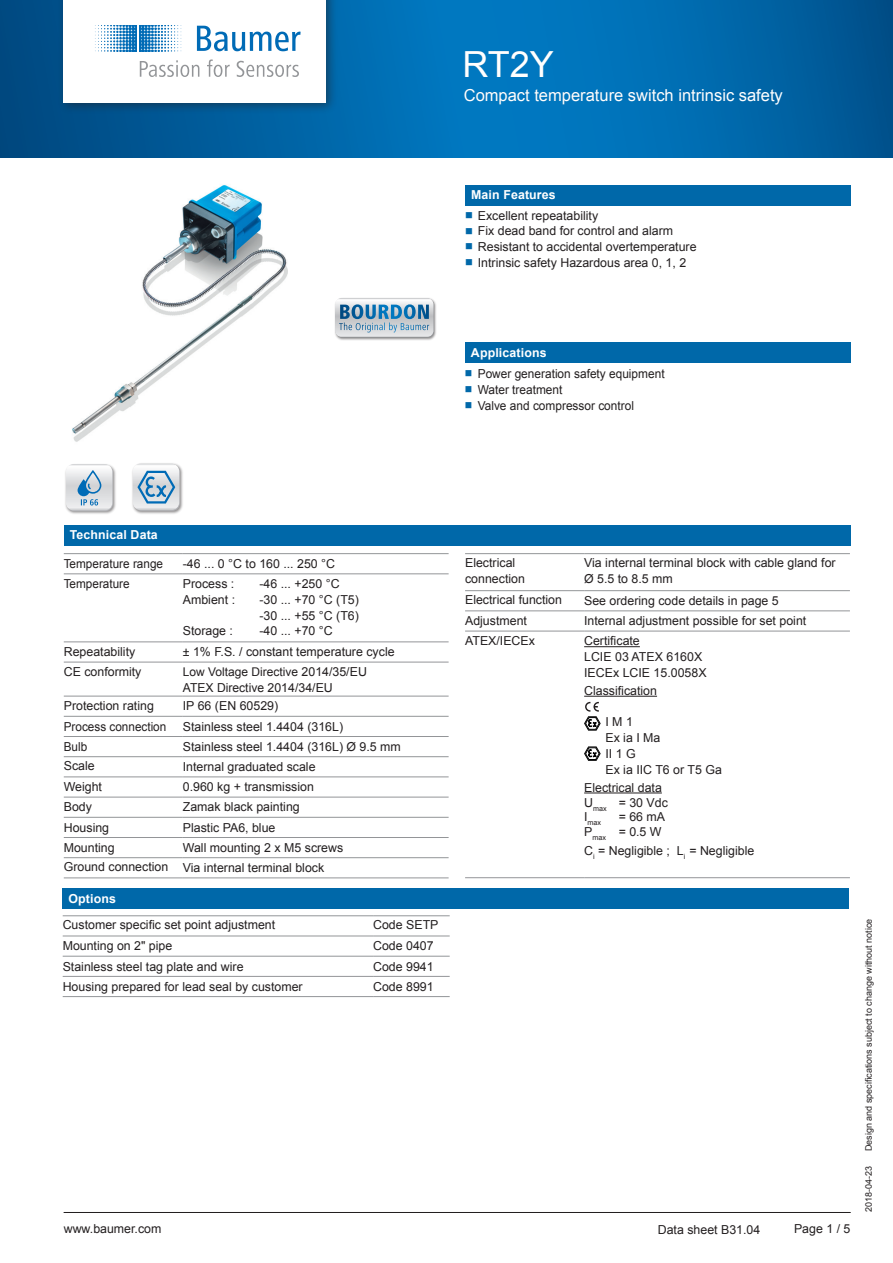
<style>
.page{position:relative;width:893px;height:1263px;background:#fff}
.page>*{position:absolute;margin:0;border:0;box-sizing:border-box;transform-origin:0 0}
.t1{font:36px "Arial";color:#fff}
.t2{font:16.5px "Arial";color:#fff}
.t3{font:12.3px/15.8px "Arial";color:#231f20}
.t4{font:12.3px/15.8px "Arial";color:#231f20;scale:.96 1}
.t5{font:12.3px "Arial";color:#231f20;scale:.95 1}
.t6{font:700 12.3px "Arial";letter-spacing:.01em;color:#fff}
.t7{font:12px "Arial";color:#231f20}
.t8{font:9px "Arial";color:#231f20}
.t9{font:7.2px "Arial";color:#231f20}
.s1{font-size:12.3px}
</style>
<div class="page">
<hr style="left:64px;top:1212px;width:786px;height:1px;background:#231f20">
<img style="left:72px;top:185px;width:215px;height:257px">
<svg style="left:0;top:0;width:893px;height:157px;background:#0067aa"></svg>
<div style="left:58px;top:0;width:280px;height:114px;background:#231f20;opacity:.5"></div>
<div style="left:64px;top:0;width:262px;height:102px;background:#fff"></div>
<svg style="left:30px;top:25px;width:271px;height:67px"></svg>
<div style="left:465px;top:185px;width:385px;height:20px;background:#0068a9"></div>
<div style="left:465px;top:343px;width:385px;height:20px;background:#0068a9"></div>
<div style="left:64px;top:525px;width:786px;height:20px;background:#0068a9"></div>
<hr style="left:64px;top:642px;width:119px;height:1px;background:#939598">
<hr style="left:183px;top:642px;width:266px;height:1px;background:#939598">
<hr style="left:64px;top:662px;width:119px;height:1px;background:#939598">
<hr style="left:183px;top:662px;width:266px;height:1px;background:#939598">
<hr style="left:64px;top:696px;width:119px;height:1px;background:#939598">
<hr style="left:183px;top:696px;width:266px;height:1px;background:#939598">
<hr style="left:64px;top:716px;width:119px;height:1px;background:#939598">
<hr style="left:183px;top:716px;width:266px;height:1px;background:#939598">
<hr style="left:64px;top:736px;width:119px;height:1px;background:#939598">
<hr style="left:183px;top:736px;width:266px;height:1px;background:#939598">
<hr style="left:64px;top:756px;width:119px;height:1px;background:#939598">
<hr style="left:183px;top:756px;width:266px;height:1px;background:#939598">
<hr style="left:64px;top:777px;width:119px;height:1px;background:#939598">
<hr style="left:183px;top:777px;width:266px;height:1px;background:#939598">
<hr style="left:64px;top:817px;width:119px;height:1px;background:#939598">
<hr style="left:183px;top:817px;width:266px;height:1px;background:#939598">
<hr style="left:64px;top:837px;width:119px;height:1px;background:#939598">
<hr style="left:183px;top:837px;width:266px;height:1px;background:#939598">
<hr style="left:64px;top:857px;width:119px;height:1px;background:#939598">
<hr style="left:183px;top:857px;width:266px;height:1px;background:#939598">
<hr style="left:64px;top:877px;width:119px;height:1px;background:#939598">
<hr style="left:183px;top:877px;width:266px;height:1px;background:#939598">
<hr style="left:64px;top:797px;width:119px;height:1px;background:#939598">
<hr style="left:183px;top:797px;width:266px;height:1px;background:#939598">
<hr style="left:64px;top:553px;width:119px;height:1px;background:#939598">
<hr style="left:183px;top:553px;width:266px;height:1px;background:#939598">
<hr style="left:64px;top:573px;width:119px;height:1px;background:#939598">
<hr style="left:183px;top:573px;width:266px;height:1px;background:#939598">
<div style="left:63px;top:889px;width:786px;height:20px;background:#0068a9"></div>
<hr style="left:63px;top:915px;width:310px;height:1px;background:#939598">
<hr style="left:373px;top:915px;width:77px;height:1px;background:#939598">
<hr style="left:63px;top:936px;width:310px;height:1px;background:#939598">
<hr style="left:373px;top:936px;width:77px;height:1px;background:#939598">
<hr style="left:63px;top:956px;width:310px;height:1px;background:#939598">
<hr style="left:373px;top:956px;width:77px;height:1px;background:#939598">
<hr style="left:63px;top:976px;width:310px;height:1px;background:#939598">
<hr style="left:373px;top:976px;width:77px;height:1px;background:#939598">
<hr style="left:63px;top:996px;width:310px;height:1px;background:#939598">
<hr style="left:373px;top:996px;width:77px;height:1px;background:#939598">
<hr style="left:465px;top:553px;width:119px;height:1px;background:#939598">
<hr style="left:584px;top:553px;width:266px;height:1px;background:#939598">
<hr style="left:465px;top:590px;width:119px;height:1px;background:#939598">
<hr style="left:584px;top:590px;width:266px;height:1px;background:#939598">
<hr style="left:465px;top:610px;width:119px;height:1px;background:#939598">
<hr style="left:584px;top:610px;width:266px;height:1px;background:#939598">
<hr style="left:465px;top:631px;width:119px;height:1px;background:#939598">
<hr style="left:584px;top:631px;width:266px;height:1px;background:#939598">
<hr style="left:465px;top:877px;width:119px;height:1px;background:#939598">
<hr style="left:584px;top:877px;width:266px;height:1px;background:#939598">
<hr style="left:584px;top:646px;width:56px;height:1px;background:#231f20">
<hr style="left:584px;top:696px;width:73px;height:1px;background:#231f20">
<hr style="left:584px;top:792px;width:78px;height:1px;background:#231f20">
<svg style="left:584px;top:746px;width:16px;height:15px"></svg>
<svg style="left:584px;top:702px;width:16px;height:28px"></svg>
<img style="left:132px;top:463px;width:51px;height:51px">
<svg style="left:134px;top:464px;width:46px;height:47px"></svg>
<svg style="left:133px;top:464px;width:46px;height:46px;background:#bacddc"></svg>
<img style="left:65px;top:466px;width:51px;height:48px">
<div style="left:67px;top:465px;width:46px;height:46px;background:#babbbf;border-radius:8px"></div>
<svg style="left:66px;top:464px;width:46px;height:46px;background:#c8d5e0"></svg>
<img style="left:337px;top:300px;width:99px;height:40px">
<svg style="left:336px;top:299px;width:98px;height:39px"></svg>
<svg style="left:335px;top:298px;width:98px;height:39px;background:#a5bdce"></svg>
<h1 class="t1" style="left:463px;top:40px;width:93px">RT2Y</h1>
<h2 class="t2" style="left:464px;top:85px;width:321px">Compact temperature switch intrinsic safety</h2>
<p class="t6" style="left:471px;top:187px;width:86px">Main Features</p>
<p class="t3" style="left:478px;top:208px;width:220px">Excellent repeatability<br>Fix dead band for control and alarm Resistant to accidental overtemperature Intrinsic safety Hazardous area 0, 1, 2</p>
<p class="t6" style="left:471px;top:345px;width:77px">Applications</p>
<p class="t4" style="left:478px;top:366px;width:196px">Power generation safety equipment<br>Water treatment<br>Valve and compressor control</p>
<p class="t6" style="left:70px;top:527px;width:90px">Technical Data</p>
<p class="t5" style="left:64px;top:556px;width:106px">Temperature range</p>
<p class="t3" style="left:183px;top:556px;width:154px">-46 ... 0 °C to 160 ... 250 °C</p>
<p class="t5" style="left:64px;top:576px;width:71px">Temperature</p>
<p class="t3" style="left:183px;top:576px;width:53px">Process :</p>
<p class="t3" style="left:259px;top:576px;width:82px">-46 ... +250 °C</p>
<p class="t3" style="left:183px;top:592px;width:54px">Ambient :</p>
<p class="t3" style="left:259px;top:592px;width:101px">-30 ... +70 °C (T5) -30 ... +55 °C (T6)</p>
<p class="t3" style="left:183px;top:623px;width:52px">Storage :</p>
<p class="t3" style="left:259px;top:623px;width:75px">-40 ... +70 °C</p>
<p class="t3" style="left:64px;top:644px;width:73px">Repeatability</p>
<p class="t3" style="left:183px;top:644px;width:213px">± 1% F.S. / constant temperature cycle</p>
<p class="t3" style="left:64px;top:664px;width:79px">CE conformity</p>
<p class="t7" style="left:183px;top:664px;width:186px">Low Voltage Directive <span class="s1">2014/35/EU</span></p>
<p class="t3" style="left:183px;top:680px;width:152px">ATEX Directive 2014/34/EU</p>
<p class="t3" style="left:64px;top:698px;width:92px">Protection rating</p>
<p class="t3" style="left:183px;top:698px;width:97px">IP 66 (EN 60529)</p>
<p class="t5" style="left:64px;top:718px;width:109px">Process connection</p>
<p class="t3" style="left:183px;top:718px;width:162px">Stainless steel 1.4404 (316L)</p>
<p class="t5" style="left:64px;top:738px;width:26px">Bulb</p>
<p class="t3" style="left:183px;top:739px;width:220px">Stainless steel 1.4404 (316L) Ø 9.5 mm</p>
<p class="t3" style="left:64px;top:758px;width:32px">Scale</p>
<p class="t3" style="left:183px;top:759px;width:134px">Internal graduated scale</p>
<p class="t3" style="left:64px;top:779px;width:40px">Weight</p>
<p class="t3" style="left:183px;top:779px;width:133px">0.960 kg + transmission</p>
<p class="t3" style="left:64px;top:799px;width:30px">Body</p>
<p class="t3" style="left:183px;top:799px;width:118px">Zamak black painting</p>
<p class="t3" style="left:64px;top:819px;width:47px">Housing</p>
<p class="t3" style="left:183px;top:819px;width:94px">Plastic PA6, blue</p>
<p class="t3" style="left:64px;top:840px;width:52px">Mounting</p>
<p class="t3" style="left:64px;top:837px;width:281px;line-height:20.2px;text-indent:119px">Wall mounting 2 x M5 screws<br>Ground connection Via internal terminal block</p>
<p class="t6" style="left:69px;top:891px;width:49px">Options</p>
<p class="t3" style="left:63px;top:917px;width:214px">Customer specific set point adjustment</p>
<p class="t3" style="left:373px;top:917px;width:67px">Code SETP</p>
<p class="t3" style="left:63px;top:937px;width:111px">Mounting on 2" pipe</p>
<p class="t3" style="left:373px;top:937px;width:62px">Code 0407</p>
<p class="t3" style="left:63px;top:958px;width:182px">Stainless steel tag plate and wire</p>
<p class="t3" style="left:373px;top:958px;width:62px">Code 9941</p>
<p class="t3" style="left:63px;top:979px;width:242px">Housing prepared for lead seal by customer</p>
<p class="t3" style="left:373px;top:979px;width:62px">Code 8991</p>
<p class="t3" style="left:64px;top:1221px;width:99px">www.baumer.com</p>
<p class="t3" style="left:465px;top:555px;width:61px">Electrical connection</p>
<p class="t3" style="left:584px;top:555px;width:253px">Via internal terminal block with cable gland for<br>Ø 5.5 to 8.5 mm</p>
<p class="t3" style="left:465px;top:592px;width:98px">Electrical function</p>
<p class="t3" style="left:584px;top:593px;width:196px">See ordering code details in page 5</p>
<p class="t3" style="left:465px;top:613px;width:63px">Adjustment</p>
<p class="t3" style="left:584px;top:613px;width:224px">Internal adjustment possible for set point</p>
<p class="t3" style="left:465px;top:633px;width:71px">ATEX/IECEx</p>
<p class="t3" style="left:584px;top:633px;width:124px">Certificate<br>LCIE 03 ATEX 6160X<br>IECEx LCIE 15.0058X</p>
<p class="t3" style="left:584px;top:683px;width:74px">Classification</p>
<p class="t3" style="left:605px;top:714px;width:118px">I M 1<br>Ex ia I Ma<br>II 1 G<br>Ex ia IIC T6 or T5 Ga</p>
<p class="t3" style="left:584px;top:780px;width:85px;line-height:14.9px">Electrical data<br>U<sub>max</sub> = 30 Vdc</p>
<p class="t9" style="left:584px;top:818px;width:18px"><sup>I</sup>max</p>
<p class="t3" style="left:584px;top:810px;width:82px;line-height:14.9px;text-align:right">= 66 mA<br>P<sub>max</sub> = 0.5 W</p>
<p class="t3" style="left:584px;top:843px;width:172px">C<sub>i</sub> = Negligible ; L<sub>i</sub> = Negligible</p>
<p class="t3" style="left:658px;top:1221px;width:104px">Data sheet B31.04</p>
<p class="t3" style="left:794px;top:1221px;width:58px">Page 1 / 5</p>
<p class="t8" style="left:863px;top:1151px;width:234px;rotate:-90deg">Design and specifications subject to change without notice</p>
<p class="t8" style="left:863px;top:1212px;width:48px;rotate:-90deg">2018-04-23</p>
</div>
